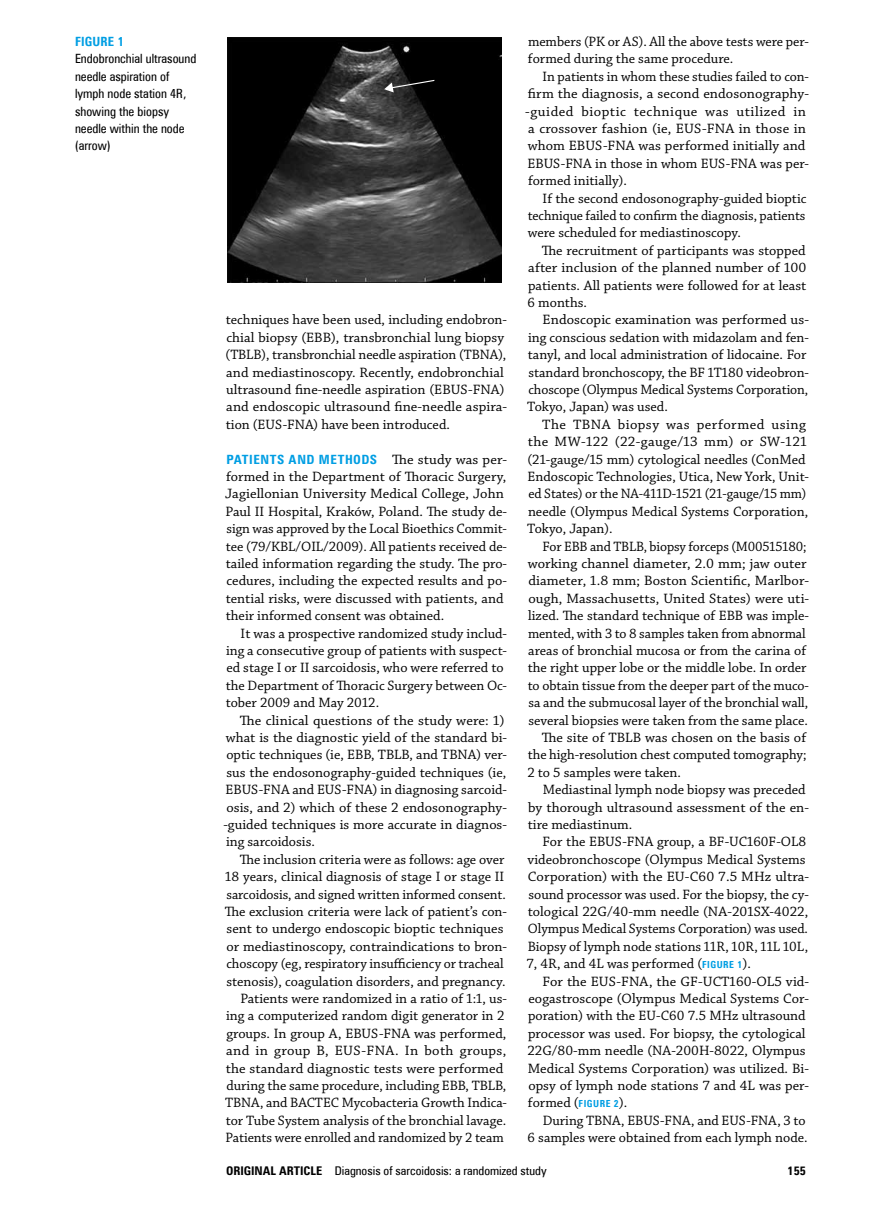
<style>
.page{position:relative;width:872px;height:1212px;background:#fff}
.page>*{position:absolute;margin:0;border:0;box-sizing:border-box;transform-origin:0 0}
.t1{font:14.25px/17.4px "Chaparral Pro MP";color:#000}
.t2{font:12.75px/17.4px "Zurich Cn EU Normal";color:#000}
.t3{font:12.75px "Zurich Cn EU Bold";letter-spacing:.035em;color:#009ee3}
.t4{font:12px "Zurich Cn EU Normal";color:#000;scale:1.04 1}
.t5{font:12px "Zurich Cn EU Bold";color:#000;scale:1.04 1}
.s1{font-family:"Chaparral Pro MP";font-size:14.25px;color:#000}
.s2{font-family:"Zurich Cn EU Bold";font-size:9.75px;color:#009ee3}
.s3{font-family:"Zurich Cn EU Bold"}
</style>
<div class="page">
<img style="left:227px;top:37px;width:274px;height:246px">
<svg style="left:383px;top:79px;width:52px;height:14px"></svg>
<p class="t3" style="left:75px;top:33px;width:50px">FIGURE 1</p>
<p class="t2" style="left:75px;top:50px;width:123px">Endobronchial ultrasound needle aspiration of lymph node station 4R, showing the biopsy needle within the node (arrow)</p>
<p class="t1" style="left:225px;top:312px;width:283px">techniques have been used, including endobron‑ chial biopsy (EBB), transbronchial lung biopsy (TBLB), transbronchial needle aspiration (TBNA), and mediastinoscopy. Recently, endobronchial ultrasound fine-needle aspiration (EBUS‑FNA) and endoscopic ultrasound fine-needle aspira‑ tion (EUS‑FNA) have been introduced.</p>
<p class="t3" style="left:226px;top:451px;width:282px">PATIENTS AND METHODS <span class="s1">The study was per‑</span></p>
<p class="t1" style="left:225px;top:468px;width:283px">formed in the Department of Thoracic Surgery, Jagiellonian University Medical College, John Paul II Hospital, Kraków, Poland. The study de‑ sign was approved by the Local Bioethics Commit‑ tee (79/KBL/OIL/2009). All patients received de‑ tailed information regarding the study. The pro‑ cedures, including the expected results and po‑ tential risks, were discussed with patients, and their informed consent was obtained.</p>
<p class="t1" style="left:226px;top:625px;width:283px;text-indent:15px">It was a prospective randomized study includ‑ ing a consecutive group of patients with suspect‑ ed stage I or II sarcoidosis, who were referred to the Department of Thoracic Surgery between Oc‑ tober 2009 and May 2012.</p>
<p class="t1" style="left:223px;top:712px;width:285px;text-indent:16px">The clinical questions of the study were: 1) what is the diagnostic yield of the standard bi‑ optic techniques (ie, EBB, TBLB, and TBNA) ver‑ sus the endosonography‑guided techniques (ie, EBUS‑FNA and EUS‑FNA) in diagnosing sarcoid‑ osis, and 2) which of these 2 endosonography-‑guided techniques is more accurate in diagnos‑ ing sarcoidosis.</p>
<p class="t1" style="left:225px;top:851px;width:284px;text-align:right">The inclusion criteria were as follows: age over<br>18 years, clinical diagnosis of stage I or stage II sarcoidosis, and signed written informed consent.<br>The exclusion criteria were lack of patient’s con‑ sent to undergo endoscopic bioptic techniques or mediastinoscopy, contraindications to bron‑ choscopy (eg, respiratory insufficiency or tracheal stenosis), coagulation disorders, and pregnancy.<br>Patients were randomized in a ratio of 1:1, us‑ ing a computerized random digit generator in 2 groups. In group A, EBUS‑FNA was performed, and in group B, EUS‑FNA. In both groups, the standard diagnostic tests were performed during the same procedure, including EBB, TBLB, TBNA, and BACTEC Mycobacteria Growth Indica‑ tor Tube System analysis of the bronchial lavage.<br>Patients were enrolled and randomized by 2 team</p>
<p class="t1" style="left:528px;top:33px;width:282px">members (PK or AS). All the above tests were per‑ formed during the same procedure.</p>
<p class="t1" style="left:525px;top:68px;width:285px;text-indent:17px">In patients in whom these studies failed to con‑ firm the diagnosis, a second endosonography-‑guided bioptic technique was utilized in a crossover fashion (ie, EUS‑FNA in those in whom EBUS‑FNA was performed initially and EBUS‑FNA in those in whom EUS‑FNA was per‑ formed initially).</p>
<p class="t1" style="left:528px;top:190px;width:280px;text-align:justify;text-indent:15px">If the second endosonography‑guided bioptic technique failed to confirm the diagnosis, patients were scheduled for mediastinoscopy.</p>
<p class="t1" style="left:527px;top:242px;width:280px;text-align:justify;text-indent:14px">The recruitment of participants was stopped after inclusion of the planned number of 100 patients. All patients were followed for at least 6 months.</p>
<p class="t1" style="left:527px;top:312px;width:283px;text-indent:16px">Endoscopic examination was performed us‑ ing conscious sedation with midazolam and fen‑ tanyl, and local administration of lidocaine. For standard bronchoscopy, the BF 1T180 videobron‑ choscope (Olympus Medical Systems Corporation, Tokyo, Japan) was used.</p>
<p class="t1" style="left:527px;top:416px;width:283px;text-indent:15px">The TBNA biopsy was performed using the MW‑122 (22‑gauge/13 mm) or SW‑121 (21‑gauge/15 mm) cytological needles (ConMed Endoscopic Technologies, Utica, New York, Unit‑ ed States) or the NA‑411D‑1521 (21‑gauge/15 mm) needle (Olympus Medical Systems Corporation, Tokyo, Japan).</p>
<p class="t1" style="left:542px;top:538px;width:265px">For EBB and TBLB, biopsy forceps (M00515180;</p>
<p class="t1" style="left:528px;top:555px;width:280px">working channel diameter, 2.0 mm; jaw outer</p>
<p class="t1" style="left:528px;top:573px;width:282px">diameter, 1.8 mm; Boston Scientific, Marlbor‑</p>
<p class="t1" style="left:528px;top:590px;width:282px">ough, Massachusetts, United States) were uti‑</p>
<p class="t1" style="left:528px;top:607px;width:282px">lized. The standard technique of EBB was imple‑</p>
<p class="t1" style="left:528px;top:625px;width:279px">mented, with 3 to 8 samples taken from abnormal</p>
<p class="t1" style="left:528px;top:642px;width:279px">areas of bronchial mucosa or from the carina of</p>
<p class="t1" style="left:528px;top:660px;width:280px">the right upper lobe or the middle lobe. In order</p>
<p class="t1" style="left:528px;top:677px;width:283px">to obtain tissue from the deeper part of the muco‑</p>
<p class="t1" style="left:528px;top:694px;width:281px">sa and the submucosal layer of the bronchial wall,</p>
<p class="t1" style="left:528px;top:712px;width:281px">several biopsies were taken from the same place.</p>
<p class="t1" style="left:542px;top:729px;width:266px">The site of TBLB was chosen on the basis of</p>
<p class="t1" style="left:528px;top:747px;width:280px">the high‑resolution chest computed tomography;</p>
<p class="t1" style="left:527px;top:764px;width:155px">2 to 5 samples were taken.</p>
<p class="t1" style="left:542px;top:781px;width:264px">Mediastinal lymph node biopsy was preceded</p>
<p class="t1" style="left:528px;top:799px;width:282px">by thorough ultrasound assessment of the en‑</p>
<p class="t1" style="left:528px;top:816px;width:106px">tire mediastinum.</p>
<p class="t1" style="left:542px;top:834px;width:265px">For the EBUS‑FNA group, a BF‑UC160F‑OL8</p>
<p class="t1" style="left:527px;top:851px;width:279px">videobronchoscope (Olympus Medical Systems</p>
<p class="t1" style="left:528px;top:868px;width:283px">Corporation) with the EU‑C60 7.5 MHz ultra‑</p>
<p class="t1" style="left:528px;top:886px;width:282px">sound processor was used. For the biopsy, the cy‑</p>
<p class="t1" style="left:528px;top:903px;width:282px">tological 22G/40-mm needle (NA‑201SX‑4022,</p>
<p class="t1" style="left:528px;top:921px;width:281px">Olympus Medical Systems Corporation) was used.</p>
<p class="t1" style="left:527px;top:938px;width:282px">Biopsy of lymph node stations 11R, 10R, 11L 10L,</p>
<p class="t1" style="left:526px;top:955px;width:226px">7, 4R, and 4L was performed (<span class="s2">FIGURE 1</span>).</p>
<p class="t1" style="left:542px;top:973px;width:268px">For the EUS‑FNA, the GF‑UCT160‑OL5 vid‑</p>
<p class="t1" style="left:528px;top:990px;width:282px">eogastroscope (Olympus Medical Systems Cor‑</p>
<p class="t1" style="left:528px;top:1008px;width:279px">poration) with the EU‑C60 7.5 MHz ultrasound</p>
<p class="t1" style="left:528px;top:1025px;width:279px">processor was used. For biopsy, the cytological</p>
<p class="t1" style="left:527px;top:1042px;width:279px">22G/80-mm needle (NA‑200H‑8022, Olympus</p>
<p class="t1" style="left:527px;top:1060px;width:283px">Medical Systems Corporation) was utilized. Bi‑</p>
<p class="t1" style="left:528px;top:1077px;width:282px">opsy of lymph node stations 7 and 4L was per‑</p>
<p class="t1" style="left:528px;top:1095px;width:101px">formed (<span class="s2">FIGURE 2</span>).</p>
<p class="t1" style="left:542px;top:1112px;width:264px">During TBNA, EBUS‑FNA, and EUS‑FNA, 3 to</p>
<p class="t1" style="left:527px;top:1129px;width:281px">6 samples were obtained from each lymph node.</p>
<p class="t4" style="left:226px;top:1163px;width:310px"><span class="s3">ORIGINAL ARTICLE</span> Diagnosis of sarcoidosis: a randomized study</p>
<p class="t5" style="left:787px;top:1163px;width:19px">155</p>
</div>
